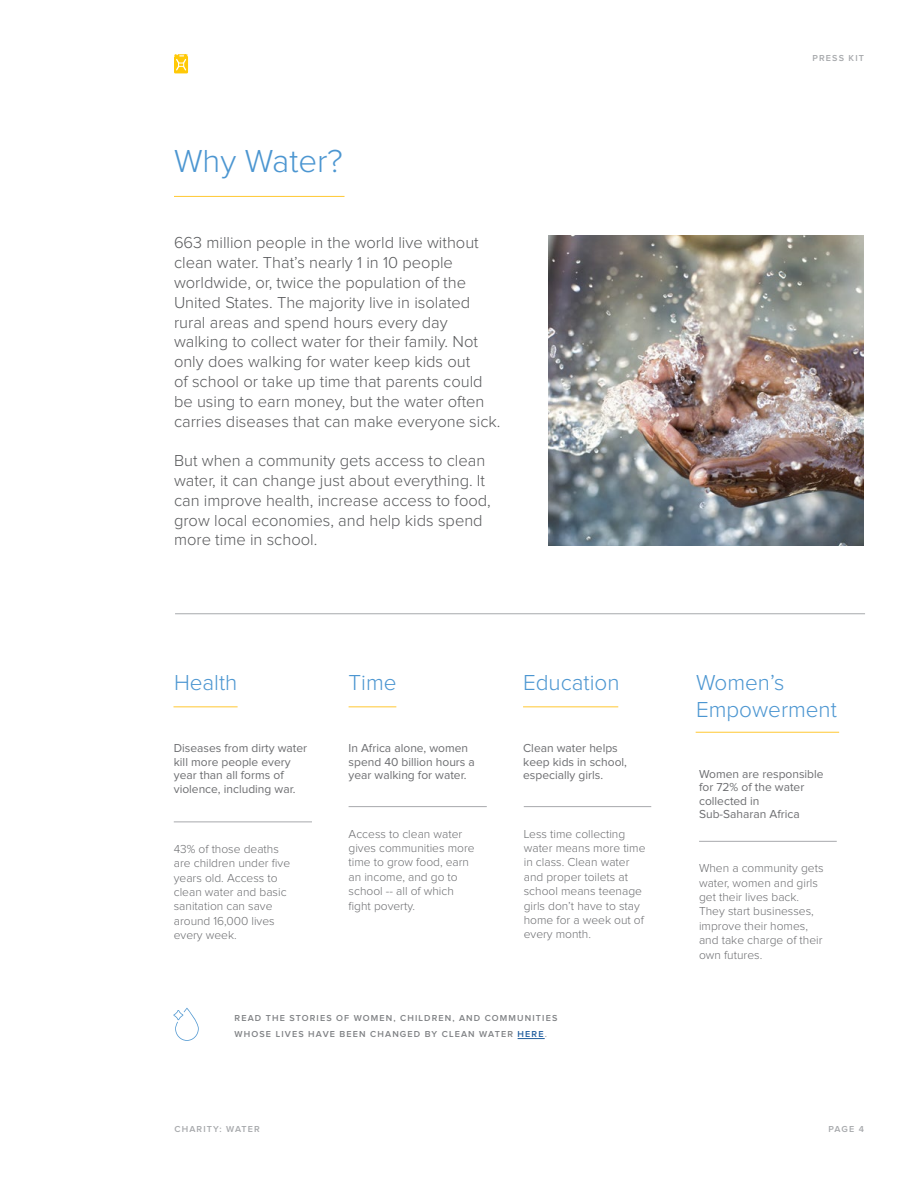
<style>
.page{position:relative;width:918px;height:1188px;background:#fff}
.page>*{position:absolute;margin:0;border:0;box-sizing:border-box;transform-origin:0 0}
.t1{font:300 33px "Proxima Nova";color:#4c96d1}
.t2{font:300 22.5px/27px "Proxima Nova";color:#4c96d1}
.t3{font:300 16.5px/19.8px "Proxima Nova";color:#58595b}
.t4{font:300 12px/14.4px "Proxima Nova";color:#6d6e71}
.t5{font:12px/13.5px "Proxima Nova";color:#6d6e71}
.t6{font:600 9px/16.5px "Proxima Nova";letter-spacing:.125em;color:#808285}
.t7{font:600 9px "Proxima Nova";letter-spacing:.125em;color:#a7a9ac}
.s1{color:#215e9e}
.s2{color:#a7a9ac}
</style>
<div class="page">
<svg style="left:174px;top:54px;width:14px;height:19px"></svg>
<hr style="left:174px;top:196px;width:171px;height:1px;background:#ffc832">
<img style="left:549px;top:235px;width:315px;height:310px">
<hr style="left:174px;top:822px;width:138px;height:1px;background:#a7a9ac">
<hr style="left:173px;top:706px;width:65px;height:1px;background:#ffc832">
<hr style="left:349px;top:806px;width:138px;height:1px;background:#a7a9ac">
<hr style="left:349px;top:706px;width:47px;height:1px;background:#ffc832">
<hr style="left:524px;top:806px;width:127px;height:1px;background:#a7a9ac">
<hr style="left:523px;top:706px;width:95px;height:1px;background:#ffc832">
<hr style="left:699px;top:841px;width:138px;height:1px;background:#a7a9ac">
<hr style="left:696px;top:732px;width:143px;height:1px;background:#ffc832">
<hr style="left:175px;top:614px;width:690px;height:1px;background:#a7a9ac">
<svg style="left:518px;top:1038px;width:27px;height:1px"></svg>
<svg style="left:173px;top:1008px;width:26px;height:33px"></svg>
<h1 class="t1" style="left:174px;top:146px;width:170px">Why Water?</h1>
<p class="t3" style="left:174px;top:234px;width:328px">663 million people in the world live without clean water. That’s nearly 1 in 10 people worldwide, or, twice the population of the United States. The majority live in isolated rural areas and spend hours every day walking to collect water for their family. Not only does walking for water keep kids out<br>of school or take up time that parents could be using to earn money, but the water often carries diseases that can make everyone sick.</p>
<p class="t3" style="left:174px;top:452px;width:318px">But when a community gets access to clean water, it can change just about everything. It can improve health, increase access to food, grow local economies, and help kids spend more time in school.</p>
<p class="t7" style="left:813px;top:54px;width:53px">PRESS KIT</p>
<h2 class="t2" style="left:174px;top:670px;width:65px">Health</h2>
<p class="t5" style="left:174px;top:742px;width:135px">Diseases from dirty water kill more people every year than all forms of violence, including war.</p>
<p class="t4" style="left:174px;top:842px;width:118px">43% of those deaths are children under five years old. Access to clean water and basic sanitation can save around 16,000 lives every week.</p>
<h2 class="t2" style="left:349px;top:670px;width:50px">Time</h2>
<p class="t5" style="left:349px;top:742px;width:128px">In Africa alone, women spend 40 billion hours a year walking for water.</p>
<p class="t4" style="left:349px;top:827px;width:128px">Access to clean water gives communities more time to grow food, earn an income, and go to school -- all of which fight poverty.</p>
<h2 class="t2" style="left:523px;top:670px;width:98px">Education</h2>
<p class="t5" style="left:523px;top:742px;width:105px">Clean water helps keep kids in school, especially girls.</p>
<p class="t4" style="left:524px;top:827px;width:123px">Less time collecting water means more time in class. Clean water and proper toilets at school means teenage girls don’t have to stay home for a week out of every month.</p>
<p class="t6" style="left:235px;top:1010px;width:324px">READ THE STORIES OF WOMEN, CHILDREN, AND COMMUNITIES<br>WHOSE LIVES HAVE BEEN CHANGED BY CLEAN WATER <span class="s1">HERE</span><span class="s2">.</span></p>
<h2 class="t2" style="left:696px;top:670px;width:142px">Women’s<br>Empowerment</h2>
<p class="t5" style="left:699px;top:768px;width:126px">Women are responsible for 72% of the water collected in<br>Sub-Saharan Africa</p>
<p class="t4" style="left:699px;top:862px;width:126px">When a community gets water, women and girls get their lives back.<br>They start businesses, improve their homes, and take charge of their own futures.</p>
<p class="t7" style="left:175px;top:1125px;width:87px">CHARITY: WATER</p>
<p class="t7" style="left:829px;top:1125px;width:37px">PAGE 4</p>
</div>
